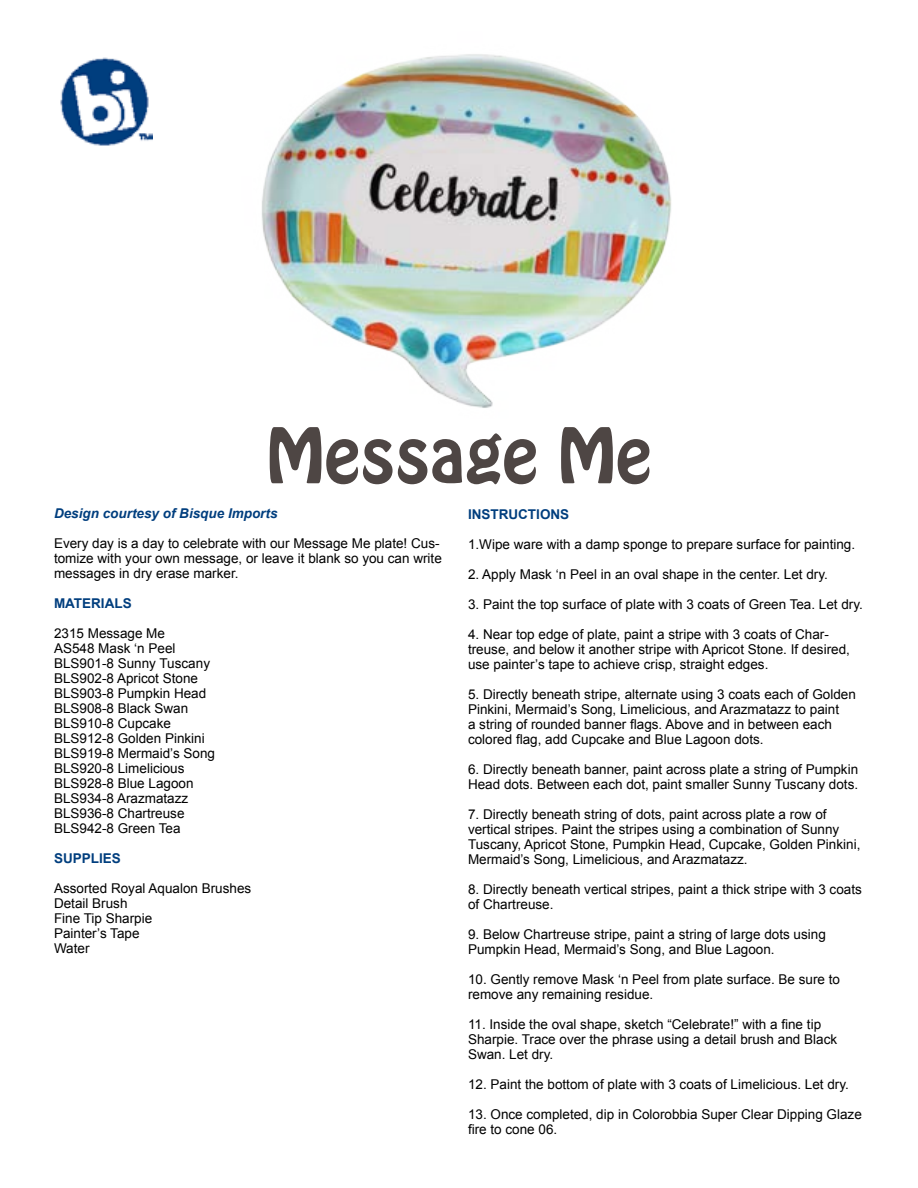
<style>
.page{position:relative;width:918px;height:1188px;background:#fff}
.page>*{position:absolute;margin:0;border:0;box-sizing:border-box;transform-origin:0 0}
.t1{font:67.5px "Hobo Std";color:#4e4644}
.t2{font:13.5px/15px "Arial";color:#000}
.t3{font:italic 700 13.5px "Arial";color:#003e7e}
.t4{font:700 13.5px "Arial";color:#003e7e}
</style>
<div class="page">
<img style="left:60px;top:57px;width:92px;height:89px">
<img style="left:262px;top:54px;width:409px;height:354px">
<h1 class="t1" style="left:266px;top:409px;width:387px">Message Me</h1>
<p class="t3" style="left:54px;top:505px;width:225px">Design courtesy of Bisque Imports</p>
<p class="t2" style="left:54px;top:536px;width:389px">Every day is a day to celebrate with our Message Me plate! Cus&shy;tomize with your own message, or leave it blank so you can write messages in dry erase marker.</p>
<p class="t4" style="left:54px;top:595px;width:79px">MATERIALS</p>
<p class="t2" style="left:54px;top:626px;width:163px">2315 Message Me<br>AS548 Mask ‘n Peel<br>BLS901-8 Sunny Tuscany<br>BLS902-8 Apricot Stone<br>BLS903-8 Pumpkin Head<br>BLS908-8 Black Swan<br>BLS910-8 Cupcake<br>BLS912-8 Golden Pinkini<br>BLS919-8 Mermaid’s Song<br>BLS920-8 Limelicious<br>BLS928-8 Blue Lagoon<br>BLS934-8 Arazmatazz<br>BLS936-8 Chartreuse<br>BLS942-8 Green Tea</p>
<p class="t4" style="left:54px;top:850px;width:68px">SUPPLIES</p>
<p class="t2" style="left:54px;top:881px;width:199px">Assorted Royal Aqualon Brushes<br>Detail Brush<br>Fine Tip Sharpie<br>Painter’s Tape<br>Water</p>
<p class="t4" style="left:468px;top:506px;width:103px">INSTRUCTIONS</p>
<p class="t2" style="left:468px;top:537px;width:389px">1.Wipe ware with a damp sponge to prepare surface for painting.</p>
<p class="t2" style="left:468px;top:567px;width:361px">2. Apply Mask ‘n Peel in an oval shape in the center. Let dry.</p>
<p class="t2" style="left:468px;top:597px;width:396px">3. Paint the top surface of plate with 3 coats of Green Tea. Let dry.</p>
<p class="t2" style="left:468px;top:627px;width:383px">4. Near top edge of plate, paint a stripe with 3 coats of Char&shy;treuse, and below it another stripe with Apricot Stone. If desired, use painter’s tape to achieve crisp, straight edges.</p>
<p class="t2" style="left:468px;top:687px;width:389px">5. Directly beneath stripe, alternate using 3 coats each of Golden Pinkini, Mermaid’s Song, Limelicious, and Arazmatazz to paint<br>a string of rounded banner flags. Above and in between each colored flag, add Cupcake and Blue Lagoon dots.</p>
<p class="t2" style="left:468px;top:762px;width:392px">6. Directly beneath banner, paint across plate a string of Pumpkin<br>Head dots. Between each dot, paint smaller Sunny Tuscany dots.</p>
<p class="t2" style="left:468px;top:807px;width:394px">7. Directly beneath string of dots, paint across plate a row of vertical stripes. Paint the stripes using a combination of Sunny Tuscany, Apricot Stone, Pumpkin Head, Cupcake, Golden Pinkini, Mermaid’s Song, Limelicious, and Arazmatazz.</p>
<p class="t2" style="left:468px;top:882px;width:395px">8. Directly beneath vertical stripes, paint a thick stripe with 3 coats of Chartreuse.</p>
<p class="t2" style="left:468px;top:927px;width:359px">9. Below Chartreuse stripe, paint a string of large dots using<br>Pumpkin Head, Mermaid’s Song, and Blue Lagoon.</p>
<p class="t2" style="left:468px;top:972px;width:374px">10. Gently remove Mask ‘n Peel from plate surface. Be sure to remove any remaining residue.</p>
<p class="t2" style="left:468px;top:1017px;width:371px">11. Inside the oval shape, sketch “Celebrate!” with a fine tip<br>Sharpie. Trace over the phrase using a detail brush and Black<br>Swan. Let dry.</p>
<p class="t2" style="left:468px;top:1077px;width:382px">12. Paint the bottom of plate with 3 coats of Limelicious. Let dry.</p>
<p class="t2" style="left:468px;top:1107px;width:395px">13. Once completed, dip in Colorobbia Super Clear Dipping Glaze fire to cone 06.</p>
</div>
